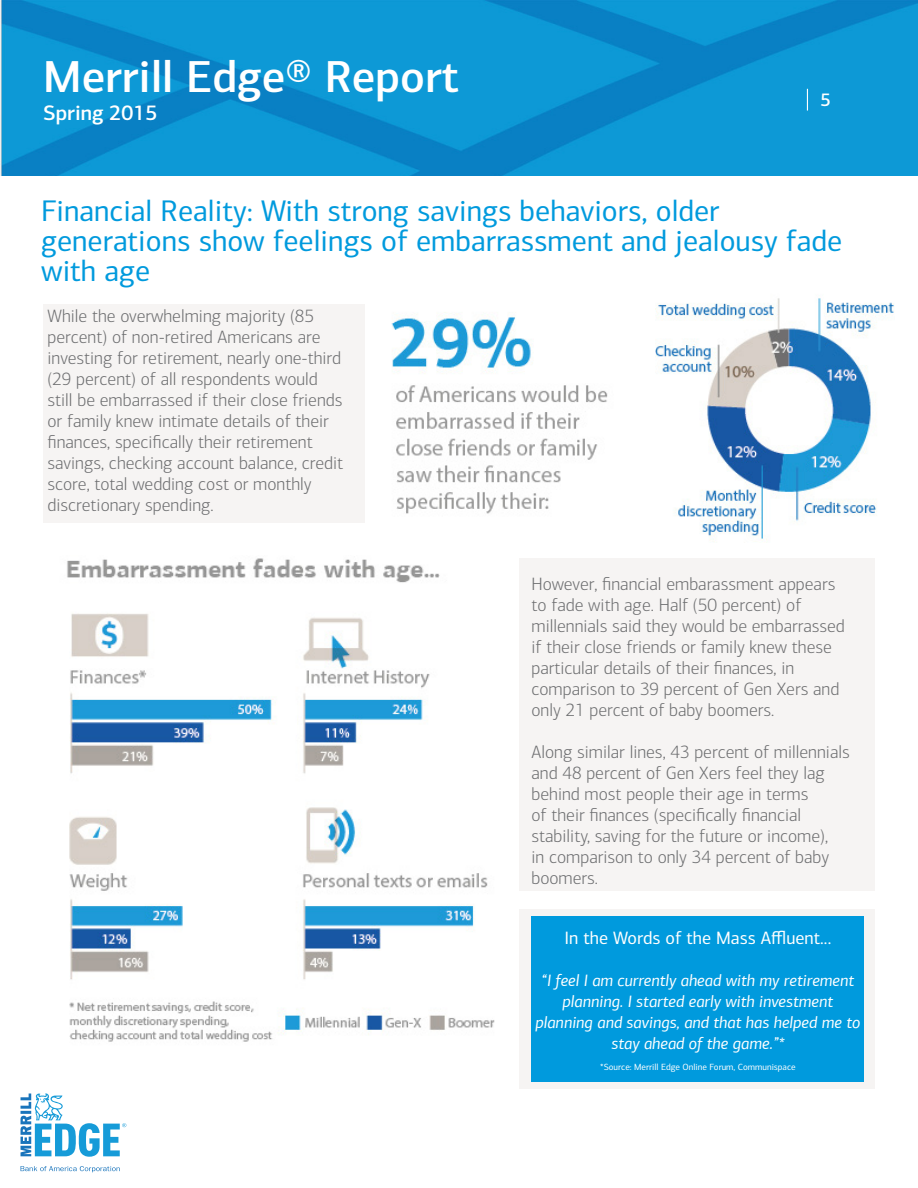
<style>
.page{position:relative;width:918px;height:1188px;background:#fff}
.page>*{position:absolute;margin:0;border:0;box-sizing:border-box;transform-origin:0 0}
.t1{font:500 45px "Connections";color:#fff}
.t2{font:30px/30px "Connections";color:#009add}
.t3{font:500 21px "Connections";color:#fff}
.t4{font:500 18.15px "Connections";color:#fff}
.t5{font:300 18px/21px "Connections";color:#6d6e70}
.t6{font:18px "Connections";color:#fff}
.t7{font:italic 16.5px/21px "Connections";color:#fff;text-align:center}
.t8{font:9px "Connections";color:#fff}
</style>
<div class="page">
<img style="left:0;top:0;width:918px;height:176px">
<svg style="left:807px;top:89px;width:1px;height:22px"></svg>
<svg style="left:21px;top:1166px;width:99px;height:6px"></svg>
<svg style="left:21px;top:1094px;width:105px;height:63px"></svg>
<div style="left:43px;top:304px;width:331px;height:219px;background:#f6f4f3"></div>
<div style="left:485px;top:559px;width:390px;height:332px;background:#f6f4f3"></div>
<img style="left:365px;top:304px;width:243px;height:219px">
<img style="left:67px;top:558px;width:451px;height:484px">
<img style="left:655px;top:298px;width:239px;height:244px">
<div style="left:519px;top:909px;width:356px;height:180px;background:#f6f4f3"></div>
<div style="left:531px;top:916px;width:332px;height:165px;background:#009add"></div>
<h1 class="t1" style="left:43px;top:50px;width:417px">Merrill Edge® Report</h1>
<p class="t3" style="left:43px;top:101px;width:116px">Spring 2015</p>
<p class="t4" style="left:821px;top:89px;width:12px">5</p>
<p class="t2" style="left:41px;top:196px;width:680px">Financial Reality: With strong savings behaviors, older</p>
<p class="t2" style="left:41px;top:226px;width:803px">generations show feelings of embarrassment and jealousy fade with age</p>
<p class="t5" style="left:48px;top:306px;width:297px">While the overwhelming majority (85 percent) of non-retired Americans are investing for retirement, nearly one-third (29 percent) of all respondents would still be embarrassed if their close friends or family knew intimate details of their finances, specifically their retirement savings, checking account balance, credit score, total wedding cost or monthly discretionary spending.</p>
<p class="t5" style="left:532px;top:574px;width:315px">However, financial embarassment appears to fade with age. Half (50 percent) of millennials said they would be embarrassed if their close friends or family knew these particular details of their finances, in comparison to 39 percent of Gen Xers and only 21 percent of baby boomers.</p>
<p class="t5" style="left:532px;top:742px;width:320px">Along similar lines, 43 percent of millennials and 48 percent of Gen Xers feel they lag behind most people their age in terms<br>of their finances (specifically financial stability, saving for the future or income),<br>in comparison to only 34 percent of baby boomers.</p>
<p class="t6" style="left:565px;top:927px;width:268px">In the Words of the Mass Affluent...</p>
<p class="t7" style="left:535px;top:970px;width:326px">“I feel I am currently ahead with my retirement planning. I started early with investment planning and savings, and that has helped me to stay ahead of the game.”*</p>
<p class="t8" style="left:600px;top:1061px;width:197px">*Source: Merrill Edge Online Forum, Communispace</p>
</div>
